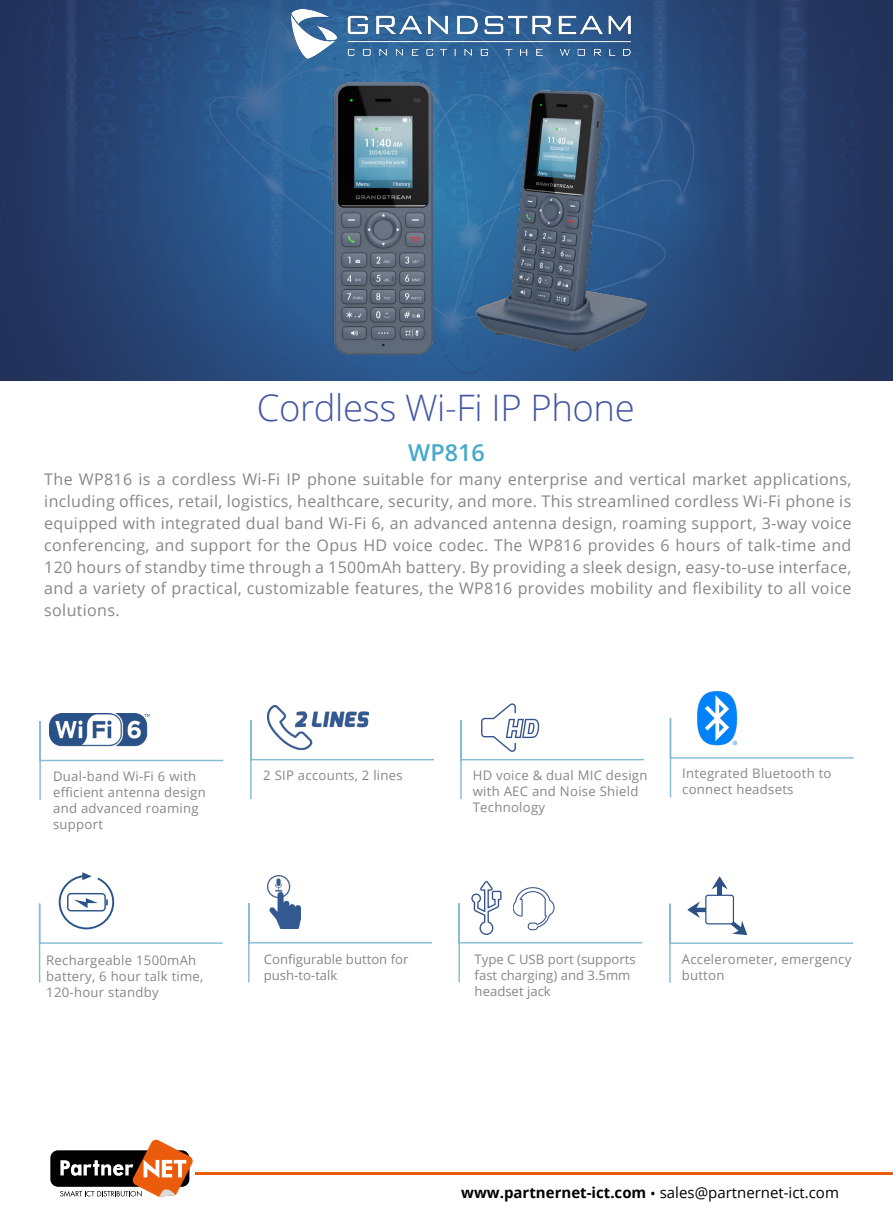
<style>
.page{position:relative;width:893px;height:1212px;background:#fff}
.page>*{position:absolute;margin:0;border:0;box-sizing:border-box;transform-origin:0 0}
.t1{font:300 36.45px "Open Sans";letter-spacing:-.01em;color:#4457a3}
.t2{font:600 23.4px "Open Sans";color:#46a8ca}
.t3{font:16.05px/21.9px "Open Sans";letter-spacing:.02em;color:#878787;text-align:justify}
.t4{font:15px "Open Sans";color:#000}
.t5{font:13.2px/16px "Open Sans";letter-spacing:.02em;color:#878787}
.t6{font:13.2px/16px "Open Sans";color:#878787}
.s1{font-weight:700}
</style>
<div class="page">
<svg style="left:39px;top:721px;width:185px;height:79px"></svg>
<svg style="left:250px;top:719px;width:184px;height:81px"></svg>
<svg style="left:248px;top:903px;width:184px;height:80px"></svg>
<img style="left:0;top:0;width:892px;height:380px">
<img style="left:283px;top:10px;width:352px;height:51px">
<svg style="left:669px;top:718px;width:185px;height:80px"></svg>
<svg style="left:460px;top:703px;width:184px;height:97px"></svg>
<svg style="left:38px;top:872px;width:185px;height:111px"></svg>
<img style="left:268px;top:876px;width:33px;height:52px">
<svg style="left:458px;top:881px;width:185px;height:102px"></svg>
<div style="left:717px;top:882px;width:5px;height:14px;background:#2b5185"></div>
<svg style="left:711px;top:876px;width:17px;height:13px"></svg>
<svg style="left:669px;top:901px;width:184px;height:82px"></svg>
<div style="left:706px;top:895px;width:27px;height:29px;background:#fff;border-radius:2px"></div>
<div style="left:705px;top:895px;width:29px;height:29px;border:1px solid #295287;border-radius:2px"></div>
<img style="left:49px;top:714px;width:100px;height:32px">
<img style="left:268px;top:705px;width:100px;height:44px">
<img style="left:684px;top:691px;width:67px;height:61px">
<img style="left:332px;top:82px;width:101px;height:273px">
<img style="left:477px;top:90px;width:169px;height:260px">
<div style="left:50px;top:1150px;width:139px;height:37px;background:#000;border-radius:8px"></div>
<svg style="left:60px;top:1140px;width:133px;height:57px"></svg>
<hr style="left:196px;top:1172px;width:697px;height:3px;background:#ea5b0b">
<h1 class="t1" style="left:257px;top:383px;width:379px">Cordless Wi-Fi IP Phone</h1>
<h2 class="t2" style="left:408px;top:437px;width:78px">WP816</h2>
<p class="t3" style="left:44px;top:468px;width:809px">The WP816 is a cordless Wi-Fi IP phone suitable for many enterprise and vertical market applications, including offices, retail, logistics, healthcare, security, and more. This streamlined cordless Wi-Fi phone is equipped with integrated dual band Wi-Fi 6, an advanced antenna design, roaming support, 3-way voice conferencing, and support for the Opus HD voice codec. The WP816 provides 6 hours of talk-time and 120 hours of standby time through a 1500mAh battery. By providing a sleek design, easy-to-use interface, and a variety of practical, customizable features, the WP816 provides mobility and flexibility to all voice solutions.</p>
<p class="t5" style="left:53px;top:768px;width:154px">Dual-band Wi-Fi 6 with efficient antenna design and advanced roaming support</p>
<p class="t5" style="left:473px;top:767px;width:176px">HD voice &amp; dual MIC design with AEC and Noise Shield<br>Technology</p>
<p class="t5" style="left:263px;top:767px;width:141px">2 SIP accounts, 2 lines</p>
<p class="t5" style="left:682px;top:765px;width:151px">Integrated Bluetooth to connect headsets</p>
<p class="t5" style="left:46px;top:951px;width:159px">Rechargeable 1500mAh battery, 6 hour talk time,<br>120-hour standby</p>
<p class="t6" style="left:264px;top:951px;width:146px">Configurable button for push-to-talk</p>
<p class="t6" style="left:475px;top:951px;width:162px">Type C USB port (supports fast charging) and 3.5mm headset jack</p>
<p class="t5" style="left:682px;top:950px;width:171px">Accelerometer, emergency button</p>
<p class="t4" style="left:461px;top:1182px;width:379px"><span class="s1">www.partnernet-ict.com</span> • sales@partnernet-ict.com</p>
</div>
